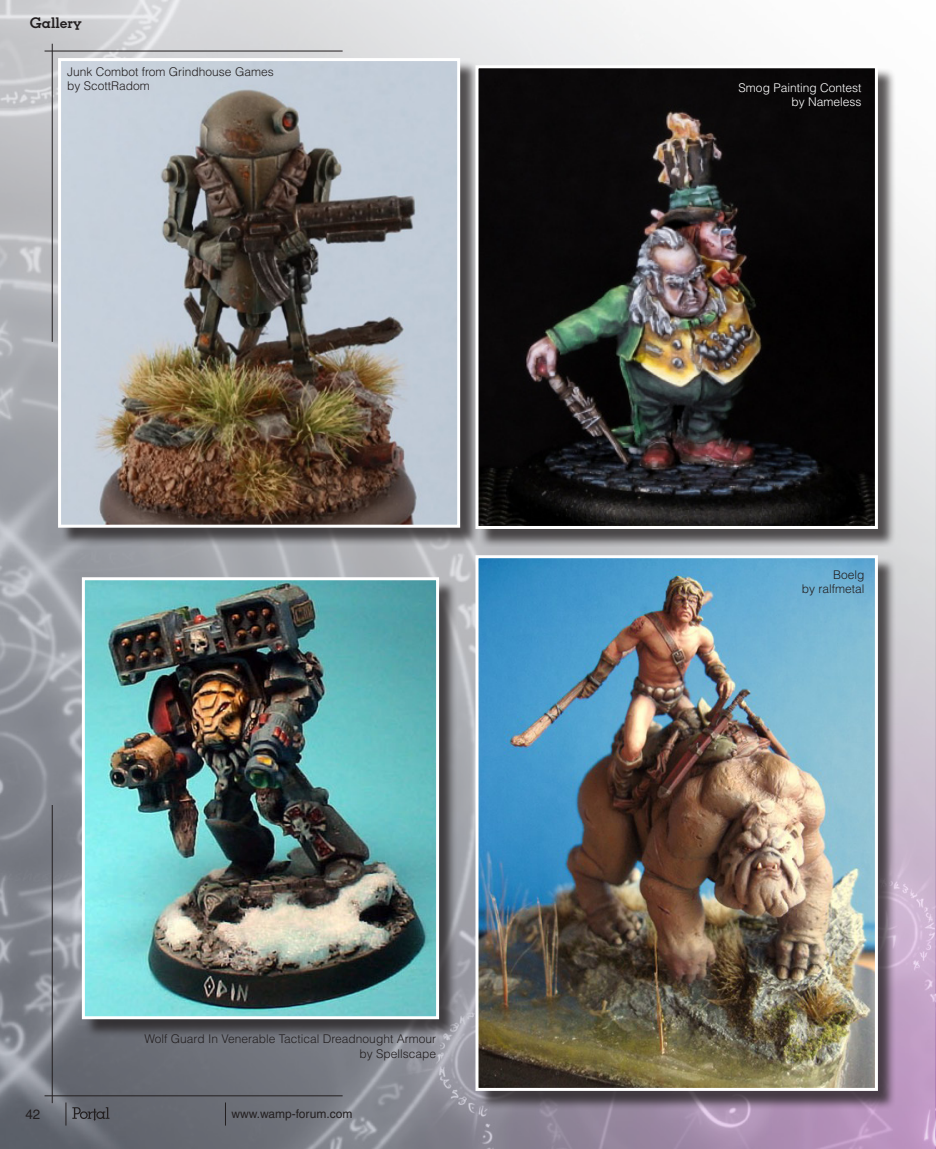
<style>
.page{position:relative;width:936px;height:1149px;background:#fff}
.page>*{position:absolute;margin:0;border:0;box-sizing:border-box;transform-origin:0 0}
.t1{font:700 15px "Memphis BQ";color:#231f20}
.t2{font:13.5px "Helvetica LT Std";color:#231f20}
.t3{font:300 12px/14.4px "Helvetica LT Std";color:#231f20;text-align:right}
.t4{font:300 12px/14.4px "Helvetica LT Std";color:#fff;text-align:right}
.t5{font:12px "Helvetica LT Std";color:#231f20}
</style>
<div class="page">
<img style="left:0;top:0;width:936px;height:1148px">
<hr style="left:52px;top:44px;width:1px;height:298px;background:#231f20">
<hr style="left:45px;top:51px;width:297px;height:1px;background:#231f20">
<svg style="left:225px;top:1102px;width:1px;height:23px"></svg>
<hr style="left:52px;top:804px;width:1px;height:298px;background:#231f20">
<hr style="left:45px;top:1095px;width:297px;height:1px;background:#231f20">
<svg style="left:66px;top:1102px;width:43px;height:23px"></svg>
<div style="left:60px;top:60px;width:419px;height:486px;background:#231f20;opacity:.75"></div>
<img style="left:62px;top:62px;width:394px;height:461px">
<div style="left:58px;top:58px;width:402px;height:469px;border:3px solid #fff"></div>
<div style="left:477px;top:557px;width:419px;height:552px;background:#231f20;opacity:.75"></div>
<img style="left:479px;top:559px;width:394px;height:527px">
<div style="left:475px;top:555px;width:402px;height:535px;border:3px solid #fff"></div>
<div style="left:477px;top:67px;width:419px;height:480px;background:#231f20;opacity:.75"></div>
<img style="left:479px;top:69px;width:394px;height:456px">
<div style="left:475px;top:65px;width:402px;height:464px;border:3px solid #fff"></div>
<div style="left:84px;top:579px;width:373px;height:458px;background:#231f20;opacity:.75"></div>
<img style="left:86px;top:581px;width:349px;height:433px">
<div style="left:82px;top:577px;width:357px;height:441px;border:3px solid #fff"></div>
<p class="t1" style="left:30px;top:14px;width:53px">Gallery</p>
<p class="t3" style="left:67px;top:64px;width:208px;text-align:left">Junk Combot from Grindhouse Games by ScottRadom</p>
<p class="t3" style="left:144px;top:1031px;width:293px">Wolf Guard In Venerable Tactical Dreadnought Armour by Spellscape</p>
<p class="t2" style="left:25px;top:1105px;width:17px">42</p>
<p class="t5" style="left:231px;top:1106px;width:122px">www.wamp-forum.com</p>
<p class="t4" style="left:738px;top:80px;width:124px">Smog Painting Contest by Nameless</p>
<p class="t3" style="left:801px;top:567px;width:64px">Boelg<br>by ralfmetal</p>
</div>
